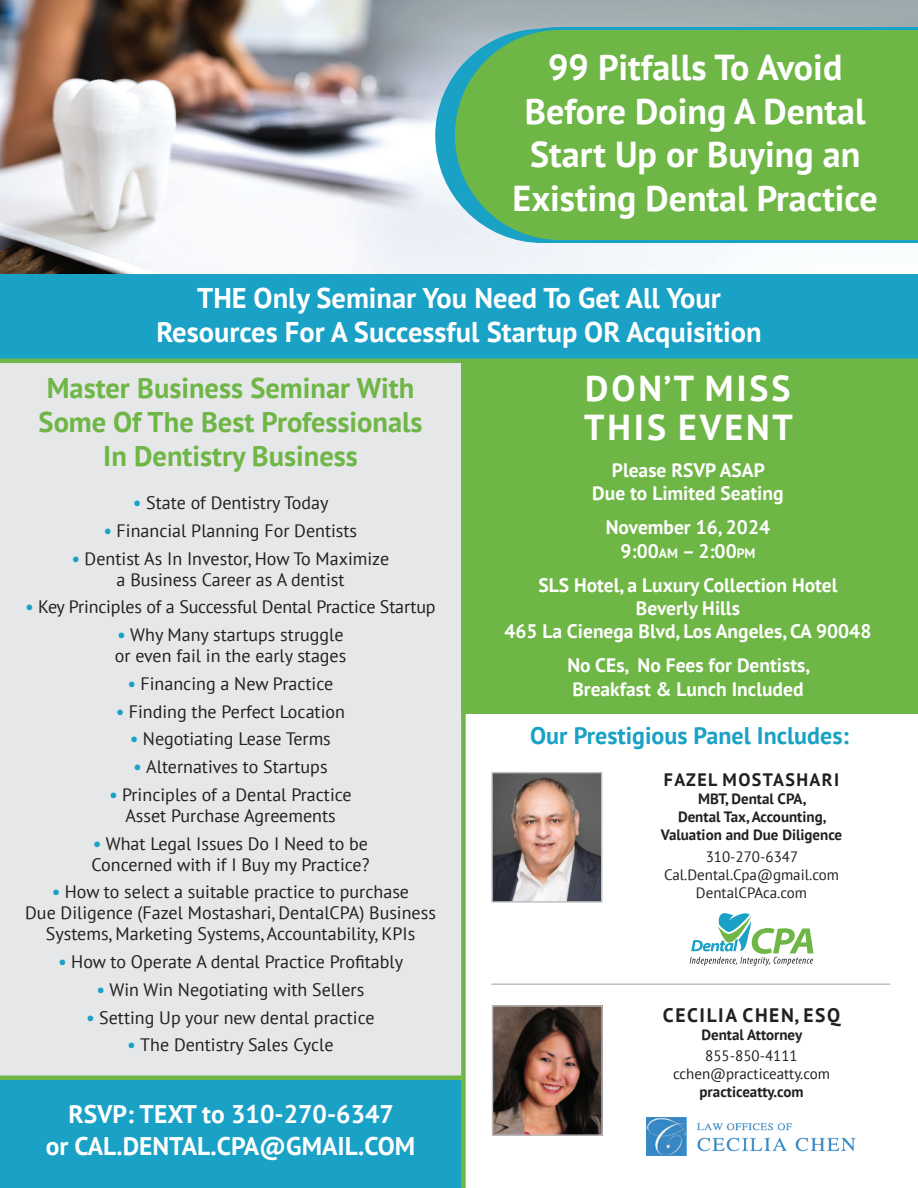
<style>
.page{position:relative;width:918px;height:1188px;background:#fff}
.page>*{position:absolute;margin:0;border:0;box-sizing:border-box;transform-origin:0 0}
.t1{font:700 36px/43.5px "PT Sans";color:#fff;text-align:center}
.t2{font:700 36px/39px "PT Sans";letter-spacing:.08em;color:#fff}
.t3{font:700 28.5px/34.2px "PT Sans";color:#fff;text-align:center}
.t4{font:700 28.5px/34.2px "PT Sans";color:#6eb645;text-align:center}
.t5{font:700 25.5px/31.5px "PT Sans";color:#fff;text-align:center}
.t6{font:700 24px "PT Sans";color:#19a1c6}
.t7{font:700 19.5px/23.4px "PT Sans";color:#fff;text-align:center}
.t8{font:700 19.5px "PT Sans";letter-spacing:.08em;color:#231f20}
.t9{font:18px/21px "PT Sans";color:#231f20;text-align:center}
.t10{font:700 18px "PT Sans";letter-spacing:.08em;color:#231f20}
.t11{font:700 15px/18px "PT Sans";color:#231f20;text-align:center}
.t12{font:15px/18px "PT Sans";color:#231f20;text-align:center}
.s1{font-size:13.65px}
.s2{font-style:inherit}
.s3{font-weight:700;color:#19a1c6}
</style>
<div class="page">
<div style="left:0;top:361px;width:461px;height:717px;background:#e6e7e9"></div>
<img style="left:0;top:0;width:918px;height:274px">
<div style="left:0;top:1080px;width:461px;height:108px;background:#19a1c6"></div>
<svg style="left:435px;top:29px;width:15px;height:214px"></svg>
<svg style="left:450px;top:26px;width:468px;height:218px"></svg>
<div style="left:0;top:1075px;width:461px;height:5px;background:#6eb645"></div>
<div style="left:461px;top:384px;width:5px;height:804px;background:#6eb645"></div>
<div style="left:461px;top:363px;width:457px;height:351px;background:#6eb645"></div>
<div style="left:0;top:274px;width:918px;height:87px;background:#19a1c6"></div>
<hr style="left:491px;top:983px;width:399px;height:2px;background:#bcbdc0">
<svg style="left:690px;top:913px;width:123px;height:53px"></svg>
<img style="left:493px;top:774px;width:107px;height:127px">
<div style="left:491px;top:772px;width:111px;height:131px;border:1px solid #bcbdc0"></div>
<img style="left:494px;top:1007px;width:107px;height:127px">
<div style="left:492px;top:1005px;width:111px;height:131px;border:1px solid #bcbdc0"></div>
<img style="left:646px;top:1118px;width:210px;height:38px">
<hr style="left:0;top:359px;width:918px;height:4px;background:#6eb645">
<h1 class="t1" style="left:513px;top:49px;width:367px">99 Pitfalls To Avoid<br>Before Doing A Dental<br>Start Up or Buying an<br>Existing Dental Practice</h1>
<h2 class="t3" style="left:156px;top:284px;width:607px">THE Only Seminar You Need To Get All Your<br>Resources For A Successful Startup OR Acquisition</h2>
<h2 class="t4" style="left:39px;top:374px;width:386px">Master Business Seminar With<br>Some Of The Best Professionals<br>In Dentistry Business</h2>
<h1 class="t2" style="left:584px;top:372px;width:210px">DON’T MISS<br>THIS EVENT</h1>
<p class="t7" style="left:592px;top:460px;width:193px">Please RSVP ASAP<br>Due to Limited Seating</p>
<p class="t7" style="left:606px;top:518px;width:166px">November 16, 2024<br>9:00<span class="s1">AM</span> <span class="s2">–</span> 2:00<span class="s1">PM</span></p>
<p class="t7" style="left:504px;top:575px;width:368px">SLS Hotel, a Luxury Collection Hotel<br>Beverly Hills<br>465 La Cienega Blvd, Los Angeles, CA 90048</p>
<p class="t7" style="left:567px;top:656px;width:244px;text-align:left">No CEs, No Fees for Dentists,<br>Breakfast &amp; Lunch Included</p>
<p class="t9" style="left:133px;top:494px;width:197px"><span class="s3">•</span> State of Dentistry Today</p>
<p class="t9" style="left:104px;top:522px;width:255px"><span class="s3">•</span> Financial Planning For Dentists</p>
<p class="t9" style="left:72px;top:550px;width:319px"><span class="s3">•</span> Dentist As In Investor, How To Maximize a Business Career as A dentist</p>
<p class="t9" style="left:25px;top:599px;width:412px"><span class="s3">•</span> Key Principles of a Successful Dental Practice Startup</p>
<p class="t9" style="left:115px;top:626px;width:233px;text-align:left"><span class="s3">•</span> Why Many startups struggle or even fail in the early stages</p>
<p class="t9" style="left:128px;top:675px;width:207px"><span class="s3">•</span> Financing a New Practice</p>
<p class="t9" style="left:116px;top:703px;width:230px"><span class="s3">•</span> Finding the Perfect Location</p>
<p class="t9" style="left:130px;top:731px;width:202px"><span class="s3">•</span> Negotiating Lease Terms</p>
<p class="t9" style="left:134px;top:758px;width:196px"><span class="s3">•</span> Alternatives to Startups</p>
<p class="t9" style="left:109px;top:786px;width:244px"><span class="s3">•</span> Principles of a Dental Practice<br>Asset Purchase Agreements</p>
<p class="t9" style="left:92px;top:835px;width:279px;text-align:left"><span class="s3">•</span> What Legal Issues Do I Need to be<br>Concerned with if I Buy my Practice?</p>
<p class="t9" style="left:25px;top:884px;width:412px"><span class="s3">•</span> How to select a suitable practice to purchase<br>Due Diligence (Fazel Mostashari, DentalCPA) Business<br>Systems, Marketing Systems, Accountability, KPIs</p>
<p class="t9" style="left:59px;top:951px;width:346px"><span class="s3">•</span> How to Operate A dental Practice Profitably</p>
<p class="t9" style="left:97px;top:981px;width:269px"><span class="s3">•</span> Win Win Negotiating with Sellers</p>
<p class="t9" style="left:87px;top:1009px;width:290px"><span class="s3">•</span> Setting Up your new dental practice</p>
<p class="t9" style="left:128px;top:1037px;width:208px"><span class="s3">•</span> The Dentistry Sales Cycle</p>
<h3 class="t6" style="left:530px;top:727px;width:320px">Our Prestigious Panel Includes:</h3>
<p class="t10" style="left:664px;top:773px;width:177px">FAZEL MOSTASHARI</p>
<p class="t11" style="left:661px;top:792px;width:183px">MBT, Dental CPA,<br>Dental Tax, Accounting,<br>Valuation and Due Diligence</p>
<p class="t12" style="left:664px;top:849px;width:176px">310-270-6347<br>Cal.Dental.Cpa@gmail.com<br>DentalCPAca.com</p>
<p class="t8" style="left:663px;top:1008px;width:179px">CECILIA CHEN, ESQ</p>
<p class="t11" style="left:701px;top:1027px;width:102px">Dental Attorney</p>
<p class="t12" style="left:673px;top:1049px;width:159px">855-850-4111 cchen@practiceatty.com</p>
<p class="t11" style="left:700px;top:1085px;width:106px">practiceatty.com</p>
<h3 class="t5" style="left:46px;top:1101px;width:371px">RSVP: TEXT to 310-270-6347<br>or CAL.DENTAL.CPA@GMAIL.COM</h3>
</div>
